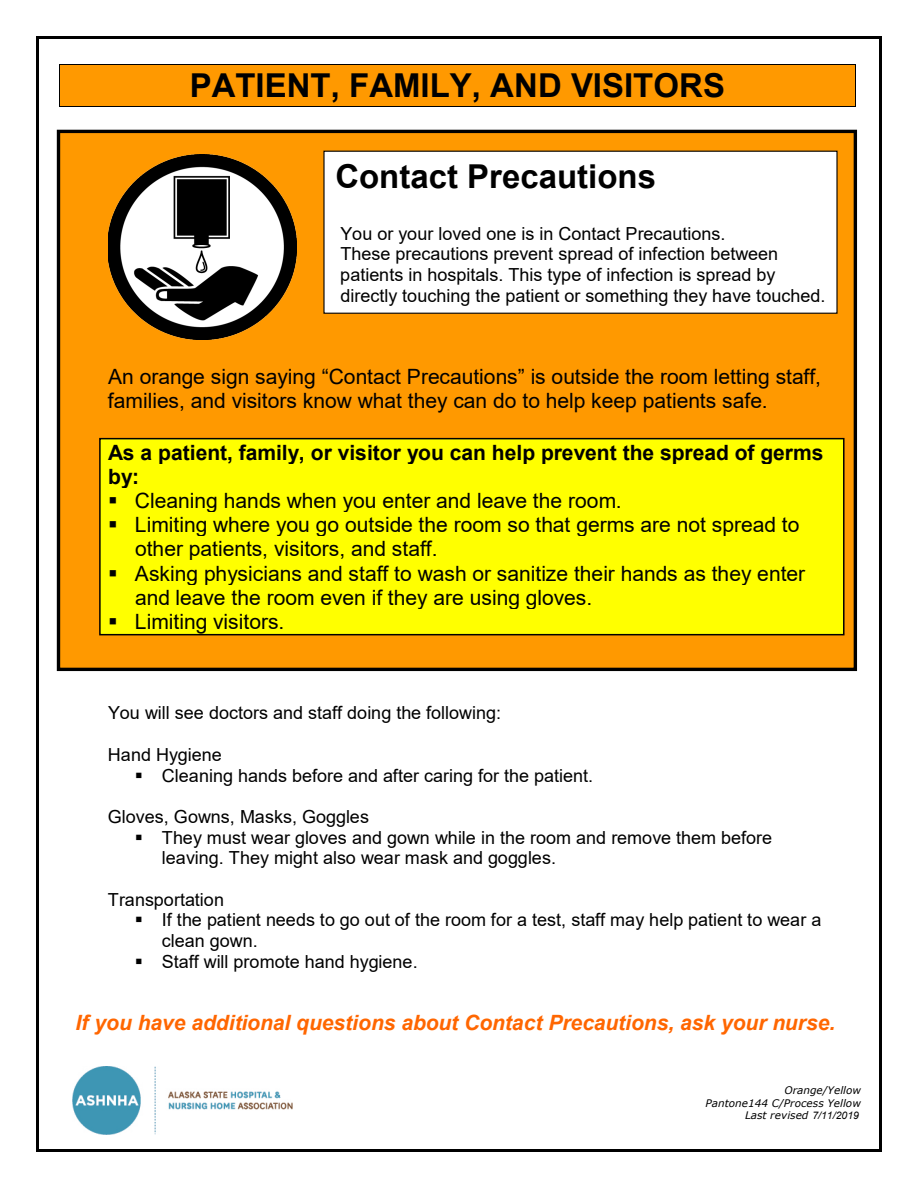
<style>
.page{position:relative;width:918px;height:1188px;background:#fff}
.page>*{position:absolute;margin:0;border:0;box-sizing:border-box;transform-origin:0 0}
.t1{font:700 33px "Arial";color:#000}
.t2{font:21px/24.2px "Arial";color:#000}
.t3{font:italic 700 21px "Arial";letter-spacing:-.005em;color:#f60}
.t4{font:700 21px/24.2px "Arial";color:#000}
.t5{font:18px/20.7px "Arial";color:#000}
.t6{font:italic 10.5px/12.8px "Verdana";color:#000;text-align:right}
.s1{font-family:"Arial"}
</style>
<div class="page">
<div style="left:57px;top:130px;width:800px;height:541px;background:#f90;border:3px solid #000"></div>
<div style="left:59px;top:65px;width:796px;height:41px;background:#f90"></div>
<hr style="left:59px;top:64px;width:796px;height:1px;background:#000">
<hr style="left:59px;top:106px;width:796px;height:1px;background:#000">
<hr style="left:59px;top:65px;width:1px;height:41px;background:#000">
<hr style="left:855px;top:65px;width:1px;height:41px;background:#000">
<img style="left:108px;top:155px;width:189px;height:185px">
<div style="left:100px;top:439px;width:744px;height:25px;background:#ff0"></div>
<div style="left:100px;top:464px;width:744px;height:25px;background:#ff0"></div>
<div style="left:100px;top:489px;width:744px;height:24px;background:#ff0"></div>
<div style="left:100px;top:513px;width:744px;height:24px;background:#ff0"></div>
<div style="left:100px;top:537px;width:744px;height:24px;background:#ff0"></div>
<div style="left:108px;top:561px;width:732px;height:24px;background:#ff0"></div>
<div style="left:100px;top:585px;width:744px;height:24px;background:#ff0"></div>
<div style="left:100px;top:609px;width:744px;height:26px;background:#ff0"></div>
<div style="left:323px;top:151px;width:515px;height:163px;background:#fff"></div>
<hr style="left:38px;top:36px;width:842px;height:2px;background:#000">
<hr style="left:36px;top:38px;width:2px;height:1112px;background:#000">
<hr style="left:880px;top:38px;width:2px;height:1112px;background:#000">
<hr style="left:38px;top:1150px;width:842px;height:2px;background:#000">
<div style="left:99px;top:438px;width:746px;height:197px;border:2px solid #000"></div>
<img style="left:72px;top:1066px;width:221px;height:69px">
<h1 class="t1" style="left:190px;top:62px;width:537px">PATIENT, FAMILY, AND VISITORS</h1>
<h1 class="t1" style="left:335px;top:153px;width:322px">Contact Precautions</h1>
<p class="t5" style="left:340px;top:223px;width:487px">You or your loved one is in Contact Precautions.<br>These precautions prevent spread of infection between patients in hospitals. This type of infection is spread by directly touching the patient or something they have touched.</p>
<p class="t2" style="left:108px;top:364px;width:715px">An orange sign saying “Contact Precautions” is outside the room letting staff, families, and visitors know what they can do to help keep patients safe.</p>
<p class="t4" style="left:108px;top:441px;width:717px">As a patient, family, or visitor you can help prevent the spread of germs by:</p>
<p class="t2" style="left:108px;top:489px;width:515px">▪ Cleaning hands when you enter and leave the room.</p>
<p class="t2" style="left:135px;top:513px;width:666px;text-indent:-27px">▪ Limiting where you go outside the room so that germs are not spread to other patients, visitors, and staff.</p>
<p class="t2" style="left:135px;top:561px;width:672px;text-indent:-27px">▪ Asking physicians and staff to wash or sanitize their hands as they enter and leave the room even if they are using gloves.</p>
<p class="t2" style="left:108px;top:609px;width:178px">▪ Limiting visitors.</p>
<p class="t5" style="left:108px;top:703px;width:395px">You will see doctors and staff doing the following:</p>
<p class="t5" style="left:108px;top:744px;width:115px">Hand Hygiene</p>
<p class="t5" style="left:135px;top:765px;width:460px">▪ Cleaning hands before and after caring for the patient.</p>
<p class="t5" style="left:108px;top:806px;width:263px">Gloves, Gowns, Masks, Goggles</p>
<p class="t5" style="left:162px;top:827px;width:612px;text-indent:-27px">▪ They must wear gloves and gown while in the room and remove them before leaving. They might also wear mask and goggles.</p>
<p class="t5" style="left:108px;top:889px;width:118px">Transportation</p>
<p class="t5" style="left:162px;top:910px;width:661px;text-indent:-27px">▪ If the patient needs to go out of the room for a test, staff may help patient to wear a clean gown.</p>
<p class="t5" style="left:135px;top:951px;width:284px">▪ Staff will promote hand hygiene.</p>
<p class="t3" style="left:76px;top:1009px;width:761px">If you have additional questions about Contact Precautions, ask your nurse.</p>
<p class="t6" style="left:706px;top:1084px;width:157px">Orange/Yellow<br>Pantone144 C/Process Yellow<br>Last revised <span class="s1">7/11/2019</span></p>
</div>
